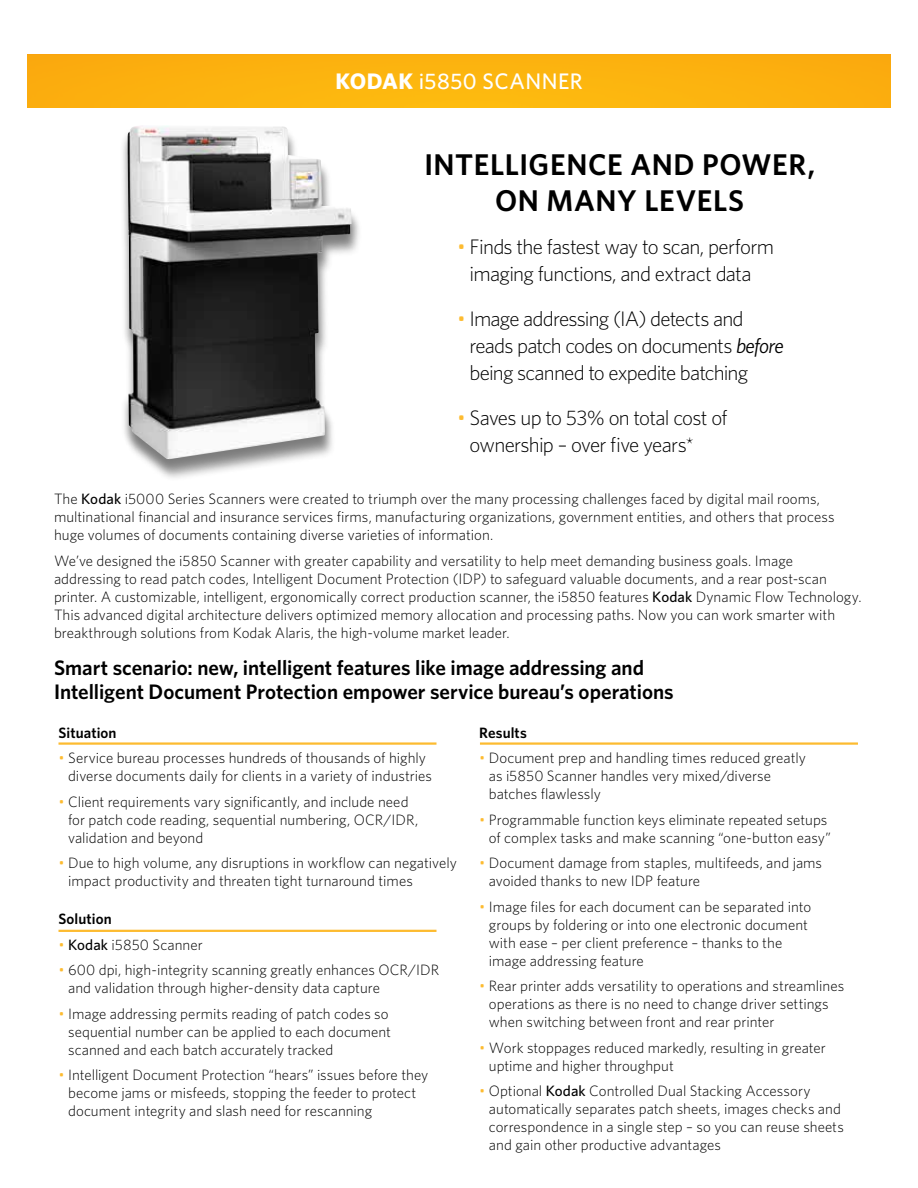
<style>
.page{position:relative;width:918px;height:1188px;background:#fff}
.page>*{position:absolute;margin:0;border:0;box-sizing:border-box;transform-origin:0 0}
.t1{font:600 30px/36px "Whitney K";letter-spacing:.02em;color:#000;text-align:center}
.t2{font:500 22.5px "Whitney K";letter-spacing:.02em;color:#fff}
.t3{font:300 21px/27px "Whitney K";letter-spacing:-.035em;color:#000}
.t4{font:600 21px/24px "Whitney K";color:#000}
.t5{font:300 15px/18px "Whitney K";color:#000}
.t6{font:600 15px "Whitney K";letter-spacing:.005em;color:#000}
.s1{font-weight:700}
.s2{color:#fdbb30}
.s3{font-weight:400;font-style:italic}
.s4{font-weight:500}
</style>
<div class="page">
<div style="left:27px;top:54px;width:864px;height:54px;background:#fcb20f"></div>
<div style="left:119px;top:125px;width:240px;height:351px;background:#000;opacity:.3"></div>
<img style="left:128px;top:125px;width:224px;height:334px">
<hr style="left:58px;top:742px;width:378px;height:3px;background:#fdbb30">
<hr style="left:58px;top:930px;width:378px;height:2px;background:#fdbb30">
<hr style="left:480px;top:742px;width:378px;height:3px;background:#fdbb30">
<h2 class="t2" style="left:335px;top:68px;width:249px"><span class="s1">KODAK</span> i5850 SCANNER</h2>
<h1 class="t1" style="left:424px;top:146px;width:392px">INTELLIGENCE AND POWER,<br>ON MANY LEVELS</h1>
<h3 class="t3" style="left:457px;top:233px;width:318px;text-align:center"><span class="s2">•</span> Finds the fastest way to scan, perform imaging functions, and extract data</h3>
<h3 class="t3" style="left:469px;top:305px;width:316px;text-indent:-12px"><span class="s2">•</span> Image addressing (IA) detects and reads patch codes on documents <span class="s3">before </span>being scanned to expedite batching</h3>
<h3 class="t3" style="left:470px;top:404px;width:259px;text-indent:-12px"><span class="s2">•</span> Saves up to 53% on total cost of ownership – over five years*</h3>
<p class="t5" style="left:54px;top:490px;width:782px">The <span class="s4">Kodak</span> i5000 Series Scanners were created to triumph over the many processing challenges faced by digital mail rooms, multinational financial and insurance services firms, manufacturing organizations, government entities, and others that process huge volumes of documents containing diverse varieties of information.</p>
<p class="t5" style="left:54px;top:552px;width:809px">We’ve designed the i5850 Scanner with greater capability and versatility to help meet demanding business goals. Image addressing to read patch codes, Intelligent Document Protection (IDP) to safeguard valuable documents, and a rear post-scan printer. A customizable, intelligent, ergonomically correct production scanner, the i5850 features <span class="s4">Kodak</span> Dynamic Flow Technology.<br>This advanced digital architecture delivers optimized memory allocation and processing paths. Now you can work smarter with breakthrough solutions from Kodak Alaris, the high-volume market leader.</p>
<h3 class="t4" style="left:54px;top:656px;width:621px">Smart scenario: new, intelligent features like image addressing and<br>Intelligent Document Protection empower service bureau’s operations</h3>
<p class="t6" style="left:58px;top:723px;width:60px">Situation</p>
<p class="t5" style="left:68px;top:749px;width:365px;text-indent:-10px"><span class="s2">•</span> Service bureau processes hundreds of thousands of highly diverse documents daily for clients in a variety of industries</p>
<p class="t5" style="left:68px;top:792px;width:352px;text-indent:-10px"><span class="s2">•</span> Client requirements vary significantly, and include need for patch code reading, sequential numbering, OCR/IDR, validation and beyond</p>
<p class="t5" style="left:68px;top:854px;width:390px;text-indent:-10px"><span class="s2">•</span> Due to high volume, any disruptions in workflow can negatively impact productivity and threaten tight turnaround times</p>
<p class="t6" style="left:58px;top:910px;width:55px">Solution</p>
<p class="t5" style="left:58px;top:935px;width:146px"><span class="s2">•</span> <span class="s4">Kodak</span> i5850 Scanner</p>
<p class="t5" style="left:68px;top:961px;width:373px;text-indent:-10px"><span class="s2">•</span> 600 dpi, high-integrity scanning greatly enhances OCR/IDR and validation through higher-density data capture</p>
<p class="t5" style="left:68px;top:1004px;width:325px;text-indent:-10px"><span class="s2">•</span> Image addressing permits reading of patch codes so sequential number can be applied to each document scanned and each batch accurately tracked</p>
<p class="t5" style="left:68px;top:1066px;width:362px;text-indent:-10px"><span class="s2">•</span> Intelligent Document Protection “hears” issues before they become jams or misfeeds, stopping the feeder to protect document integrity and slash need for rescanning</p>
<p class="t6" style="left:479px;top:723px;width:49px">Results</p>
<p class="t5" style="left:489px;top:749px;width:319px;text-indent:-10px"><span class="s2">•</span> Document prep and handling times reduced greatly as i5850 Scanner handles very mixed/diverse batches flawlessly</p>
<p class="t5" style="left:479px;top:810px;width:353px;text-align:right"><span class="s2">•</span> Programmable function keys eliminate repeated setups of complex tasks and make scanning “one-button easy”</p>
<p class="t5" style="left:489px;top:854px;width:335px;text-indent:-10px"><span class="s2">•</span> Document damage from staples, multifeeds, and jams avoided thanks to new IDP feature</p>
<p class="t5" style="left:489px;top:897px;width:324px;text-indent:-10px"><span class="s2">•</span> Image files for each document can be separated into groups by foldering or into one electronic document with ease – per client preference – thanks to the image addressing feature</p>
<p class="t5" style="left:489px;top:977px;width:357px;text-indent:-10px"><span class="s2">•</span> Rear printer adds versatility to operations and streamlines operations as there is no need to change driver settings when switching between front and rear printer</p>
<p class="t5" style="left:489px;top:1038px;width:338px;text-indent:-10px"><span class="s2">•</span> Work stoppages reduced markedly, resulting in greater uptime and higher throughput</p>
<p class="t5" style="left:489px;top:1082px;width:356px;text-indent:-10px"><span class="s2">•</span> Optional <span class="s4">Kodak</span> Controlled Dual Stacking Accessory automatically separates patch sheets, images checks and correspondence in a single step – so you can reuse sheets and gain other productive advantages</p>
</div>
